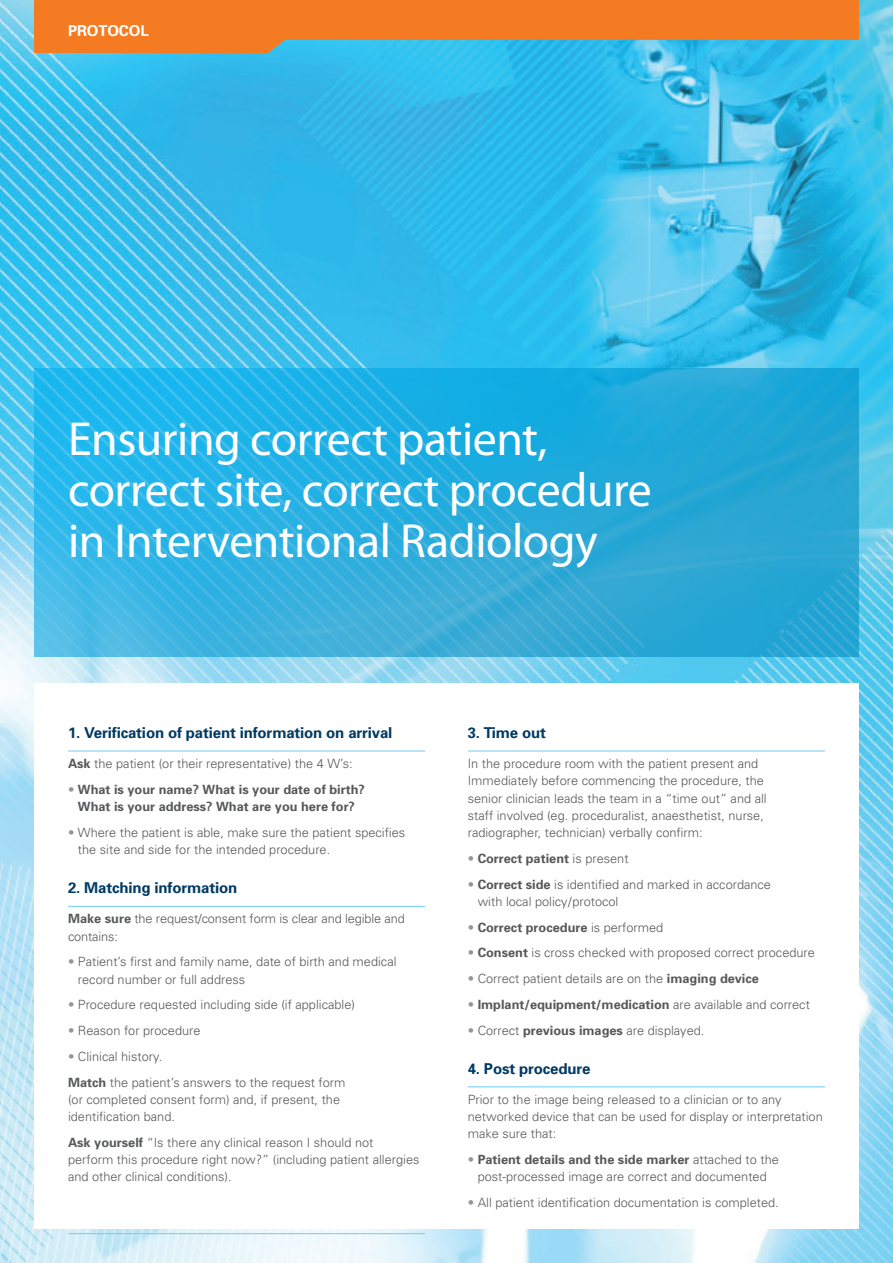
<style>
.page{position:relative;width:893px;height:1263px;background:#fff}
.page>*{position:absolute;margin:0;border:0;box-sizing:border-box;transform-origin:0 0}
.t1{font:48px/51px "Myriad Pro";letter-spacing:-.01em;color:#fff}
.t2{font:700 15px "Univers";letter-spacing:-.01em;color:#003a63}
.t3{font:700 15px "Univers";letter-spacing:-.01em;color:#fff}
.t4{font:300 12.75px/17.2px "Univers";color:#57585a}
.t5{font:700 12.75px/17.2px "Univers";color:#57585a;text-align:center}
.s1{font-weight:700}
.s2{font-weight:300;color:#939598}
.s3{color:#939598}
.s4{font-weight:300}
</style>
<div class="page">
<img style="left:0;top:0;width:893px;height:1263px">
<div style="left:34px;top:683px;width:825px;height:546px;background:#fff"></div>
<hr style="left:68px;top:751px;width:357px;height:1px;background:#6bcff6">
<hr style="left:68px;top:906px;width:357px;height:1px;background:#6bcff6">
<hr style="left:68px;top:1233px;width:357px;height:1px;background:#6bcff6">
<hr style="left:468px;top:751px;width:357px;height:1px;background:#6bcff6">
<hr style="left:468px;top:1086px;width:357px;height:1px;background:#6bcff6">
<svg style="left:34px;top:369px;width:825px;height:288px;background:#29aede"></svg>
<svg style="left:34px;top:0;width:825px;height:53px;background:#d28644"></svg>
<p class="t3" style="left:68px;top:21px;width:82px">protocol</p>
<h1 class="t1" style="left:68px;top:413px;width:585px">Ensuring correct patient, correct site, correct procedure in Interventional Radiology</h1>
<p class="t2" style="left:68px;top:723px;width:326px">1. Verification of patient information on arrival</p>
<p class="t4" style="left:68px;top:754px;width:286px"><span class="s1">Ask</span> the patient (or their representative) the 4 W’s:</p>
<p class="t5" style="left:68px;top:780px;width:298px"><span class="s2">•</span> What is your name? What is your date of birth?<br>What is your address? What are you here for?</p>
<p class="t4" style="left:78px;top:823px;width:329px;text-indent:-10px"><span class="s3">•</span> Where the patient is able, make sure the patient specifies the site and side for the intended procedure.</p>
<p class="t2" style="left:68px;top:878px;width:171px">2. Matching information</p>
<p class="t4" style="left:68px;top:910px;width:338px"><span class="s1">Make sure</span> the request/consent form is clear and legible and contains:</p>
<p class="t4" style="left:78px;top:953px;width:320px;text-indent:-10px"><span class="s3">•</span> Patient’s first and family name, date of birth and medical record number or full address</p>
<p class="t4" style="left:68px;top:996px;width:288px"><span class="s3">•</span> Procedure requested including side (if applicable)</p>
<p class="t4" style="left:68px;top:1022px;width:134px"><span class="s3">•</span> Reason for procedure</p>
<p class="t4" style="left:68px;top:1043px;width:279px;line-height:25.8px"><span class="s3">•</span> Clinical history.<br><span class="s1">Match</span> the patient’s answers to the request form</p>
<p class="t4" style="left:68px;top:1090px;width:274px">(or completed consent form) and, if present, the identification band.</p>
<p class="t4" style="left:68px;top:1133px;width:353px"><span class="s1">Ask yourself</span> “Is there any clinical reason I should not perform this procedure right now?” (including patient allergies and other clinical conditions).</p>
<p class="t2" style="left:468px;top:723px;width:80px">3. Time out</p>
<p class="t4" style="left:468px;top:754px;width:301px">In the procedure room with the patient present and Immediately before commencing the procedure, the senior clinician leads the team in a “time out” and all staff involved (eg. proceduralist, anaesthetist, nurse, radiographer, technician) verbally confirm:</p>
<p class="t5" style="left:468px;top:849px;width:162px"><span class="s2">•</span> Correct patient <span class="s4">is present</span></p>
<p class="t4" style="left:478px;top:875px;width:295px;text-indent:-10px"><span class="s3">•</span> <span class="s1">Correct side</span> is identified and marked in accordance with local policy/protocol</p>
<p class="t5" style="left:468px;top:918px;width:197px"><span class="s2">•</span> Correct procedure <span class="s4">is performed</span></p>
<p class="t4" style="left:468px;top:944px;width:349px"><span class="s3">•</span> <span class="s1">Consent</span> is cross checked with proposed correct procedure</p>
<p class="t4" style="left:468px;top:969px;width:293px"><span class="s3">•</span> Correct patient details are on the <span class="s1">imaging device</span></p>
<p class="t5" style="left:468px;top:995px;width:344px"><span class="s2">•</span> Implant/equipment/medication <span class="s4">are available and correct</span></p>
<p class="t4" style="left:468px;top:1021px;width:238px"><span class="s3">•</span> Correct <span class="s1">previous images</span> are displayed.</p>
<p class="t2" style="left:468px;top:1059px;width:124px">4. Post procedure</p>
<p class="t4" style="left:468px;top:1090px;width:356px">Prior to the image being released to a clinician or to any networked device that can be used for display or interpretation make sure that:</p>
<p class="t4" style="left:468px;top:1151px;width:313px;text-align:center"><span class="s3">•</span> <span class="s1">Patient details and the side marker</span> attached to the post-processed image are correct and documented</p>
<p class="t4" style="left:468px;top:1194px;width:313px"><span class="s3">•</span> All patient identification documentation is completed.</p>
</div>
